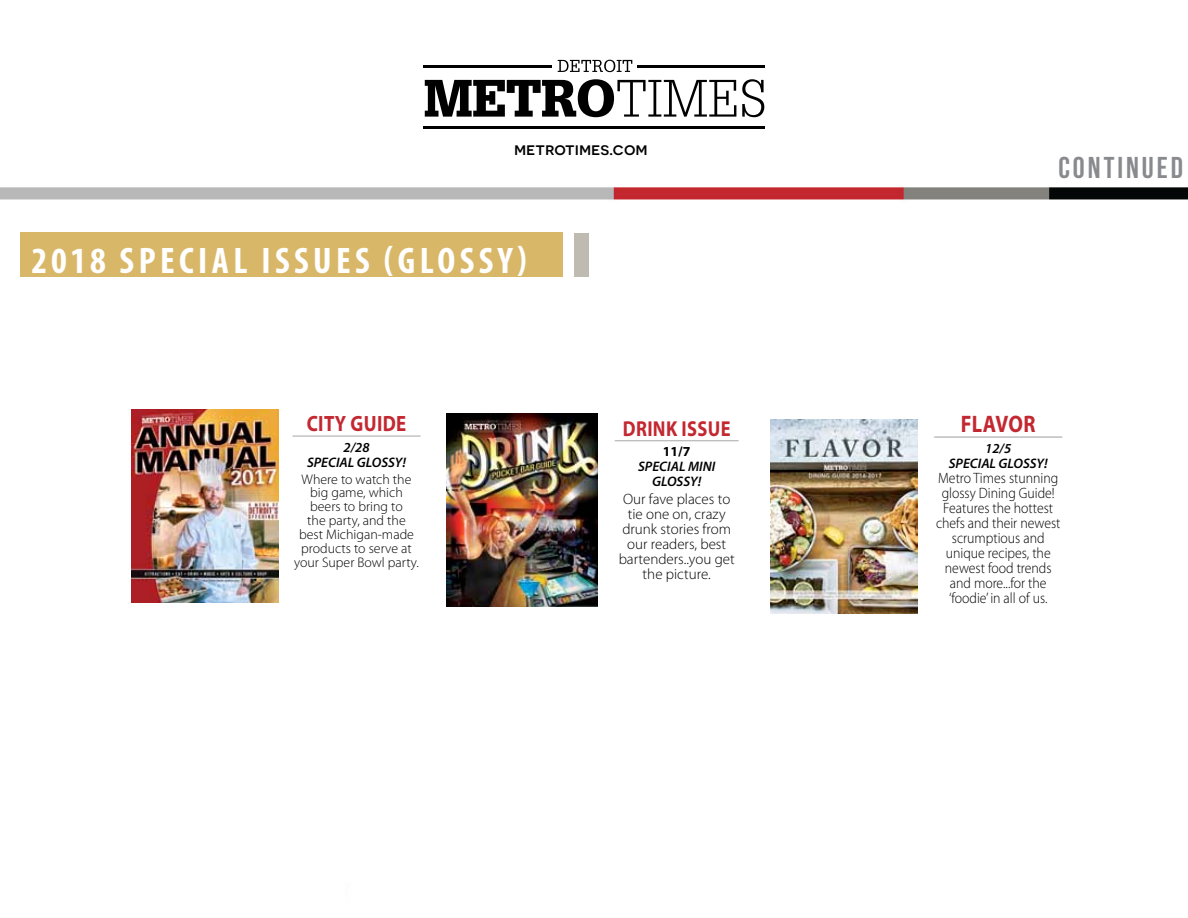
<style>
.page{position:relative;width:1188px;height:918px;background:#fff}
.page>*{position:absolute;margin:0;border:0;box-sizing:border-box;transform-origin:0 0}
.t1{font:700 condensed 37.05px "Myriad Pro";letter-spacing:.12em;color:#fff}
.t2{font:700 30px "Bebas Neue";letter-spacing:.1em;color:#888a8d}
.t3{font:700 24px "Myriad Pro";letter-spacing:.02em;color:#c32830;scale:.85 1}
.t4{font:700 22.2px "Myriad Pro";letter-spacing:.02em;color:#c32830;scale:.85 1}
.t5{font:700 21.75px "Myriad Pro";letter-spacing:.02em;color:#c32830;scale:.85 1}
.t6{font:500 17.25px "Novecentosanswide";color:#000}
.t7{font:300 15px/15px "Myriad Pro";color:#000;text-align:center;scale:.92 1}
.t8{font:300 15px/15px "Myriad Pro";color:#000;text-align:center}
.t9{font:300 13.95px/14px "Myriad Pro";color:#000;text-align:center}
.t10{font:italic 600 13.8px/15px "Myriad Pro";color:#000;text-align:center}
.t11{font:700 13.8px "Myriad Pro";color:#000}
</style>
<div class="page">
<img style="left:0;top:59px;width:1188px;height:555px">
<svg style="left:425px;top:79px;width:311px;height:38px"></svg>
<svg style="left:742px;top:79px;width:22px;height:38px"></svg>
<svg style="left:558px;top:60px;width:74px;height:12px"></svg>
<hr style="left:423px;top:66px;width:129px;height:2px;background:#000">
<hr style="left:638px;top:66px;width:127px;height:2px;background:#000">
<hr style="left:423px;top:127px;width:342px;height:2px;background:#000">
<div style="left:20px;top:232px;width:543px;height:45px;background:#d9b768"></div>
<div style="left:574px;top:233px;width:14px;height:43px;background:#bfbbb2"></div>
<img style="left:447px;top:413px;width:151px;height:193px">
<hr style="left:615px;top:440px;width:124px;height:1px;background:#bcbec0">
<hr style="left:934px;top:436px;width:128px;height:2px;background:#bcbec0">
<img style="left:771px;top:420px;width:147px;height:193px">
<hr style="left:292px;top:435px;width:129px;height:2px;background:#bcbec0">
<img style="left:132px;top:409px;width:147px;height:194px">
<p class="t6" style="left:514px;top:138px;width:135px">metrotimes.com</p>
<h1 class="t1" style="left:32px;top:241px;width:497px">2018 SPECIAL ISSUES (GLOSSY)</h1>
<h3 class="t4" style="left:307px;top:409px;width:116px">City Guide</h3>
<p class="t10" style="left:307px;top:440px;width:100px">2/28<br>SPECIAL GLOSSY!</p>
<p class="t9" style="left:294px;top:472px;width:126px">Where to watch the big game, which beers to bring to<br>the party, and the best Michigan-made products to serve at your Super Bowl party.</p>
<h3 class="t5" style="left:623px;top:414px;width:128px">DRINK ISSUE</h3>
<p class="t11" style="left:663px;top:443px;width:29px">11/7</p>
<p class="t10" style="left:638px;top:459px;width:79px">SPECIAL MINI<br>GLOSSY!</p>
<p class="t8" style="left:619px;top:492px;width:118px">Our fave places to tie one on, crazy drunk stories from our readers, best bartenders..you get the picture.</p>
<h2 class="t2" style="left:1058px;top:151px;width:126px">CONTINUED</h2>
<h3 class="t3" style="left:961px;top:408px;width:90px">FLAVOR</h3>
<p class="t10" style="left:949px;top:440px;width:100px">12/5<br>SPECIAL GLOSSY!</p>
<p class="t7" style="left:936px;top:470px;width:137px">Metro Times stunning glossy Dining Guide!<br>Features the hottest chefs and their newest scrumptious and unique recipes, the newest food trends and more...for the ‘foodie’ in all of us.</p>
</div>
